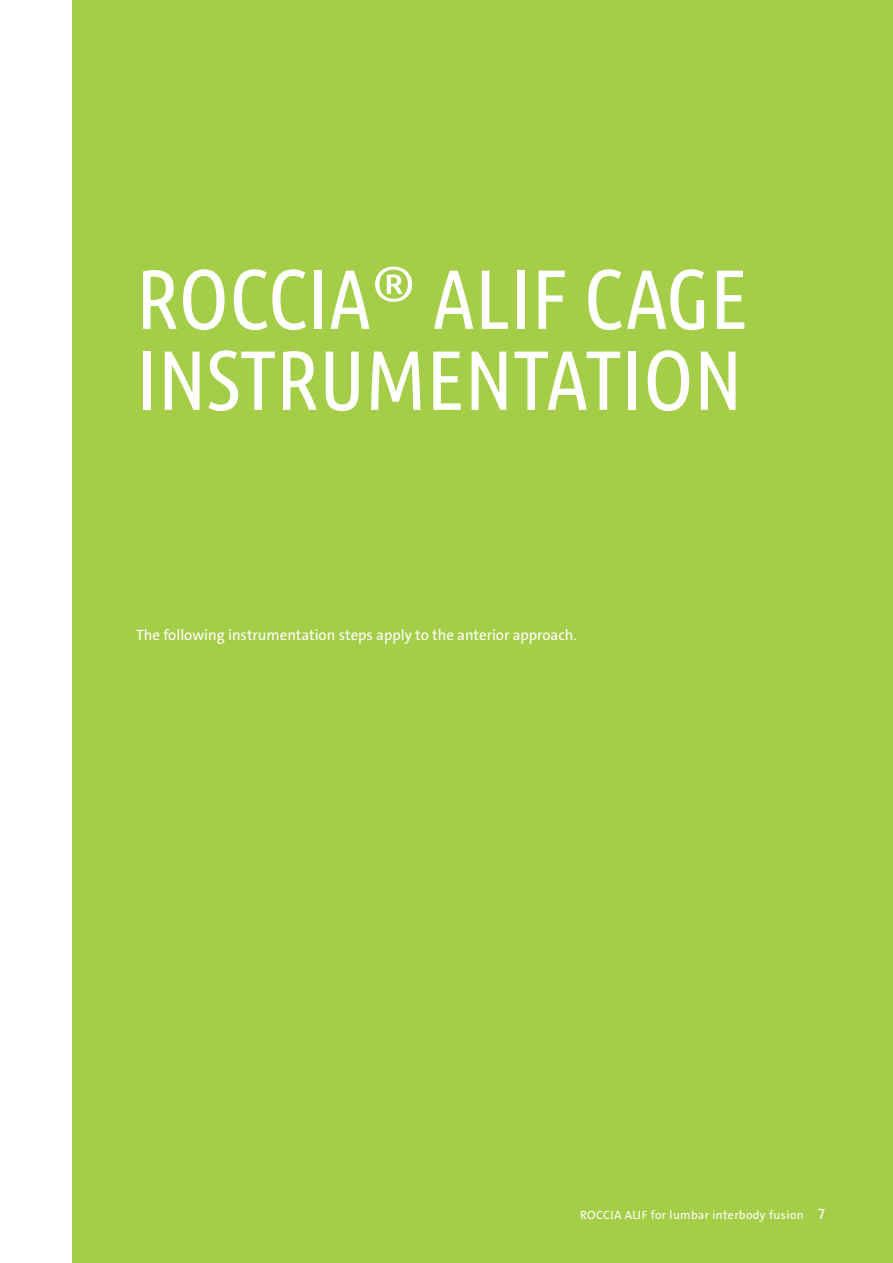
<style>
.page{position:relative;width:893px;height:1263px;background:#fff}
.page>*{position:absolute;margin:0;border:0;box-sizing:border-box;transform-origin:0 0}
.t1{font:84px/81px "Ubuntu Condensed";color:#fff}
.t2{font:15px "The Sans C4 s";color:#fff}
.t3{font:12px "The Sans C4 s";letter-spacing:.03em;color:#fff}
.s1{font-size:15px}
</style>
<div class="page">
<div style="left:72px;top:0;width:821px;height:1263px;background:#a4ce48"></div>
<h1 class="t1" style="left:136px;top:256px;width:614px">ROCCIA<sup>®</sup> ALIF CAGE<br>INSTRUMENTATION</h1>
<p class="t2" style="left:136px;top:626px;width:442px">The following instrumentation steps apply to the anterior approach.</p>
<p class="t3" style="left:580px;top:1207px;width:246px">ROCCIA ALIF for lumbar interbody fusion <span class="s1">7</span></p>
</div>
